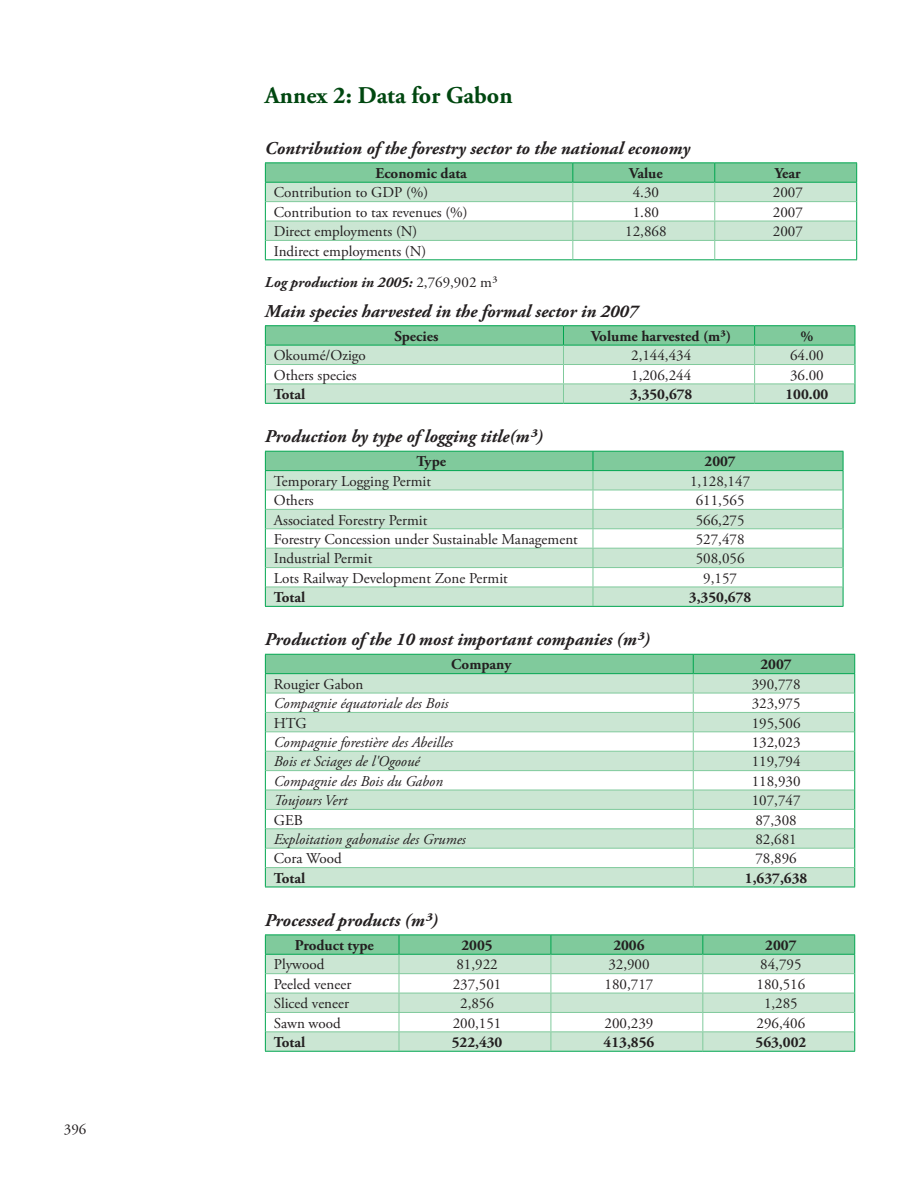
<style>
.page{position:relative;width:919px;height:1189px;background:#fff}
.page>*{position:absolute;margin:0;border:0;box-sizing:border-box;transform-origin:0 0}
.t1{font:700 24px "Adobe Garamond Pro";color:#004710}
.t2{font:italic 700 18px "Adobe Garamond Pro";color:#231f20}
.t3{font:15px/31.2px "Adobe Garamond Pro";color:#231f20}
.t4{font:700 15px "Adobe Garamond Pro";color:#231f20}
.t5{font:italic 15px "Adobe Garamond Pro";color:#231f20}
.s1{font-weight:700;font-style:italic}
</style>
<div class="page">
<hr style="left:265px;top:162px;width:307px;height:1px;background:#00a54f">
<hr style="left:572px;top:162px;width:142px;height:1px;background:#00a54f">
<hr style="left:714px;top:162px;width:142px;height:1px;background:#00a54f">
<hr style="left:265px;top:259px;width:307px;height:1px;background:#00a54f">
<hr style="left:572px;top:259px;width:142px;height:1px;background:#00a54f">
<hr style="left:714px;top:259px;width:142px;height:1px;background:#00a54f">
<svg style="left:265px;top:163px;width:591px;height:96px"></svg>
<hr style="left:265px;top:403px;width:298px;height:1px;background:#00a54f">
<hr style="left:563px;top:403px;width:191px;height:1px;background:#00a54f">
<hr style="left:754px;top:403px;width:100px;height:1px;background:#00a54f">
<svg style="left:265px;top:325px;width:590px;height:78px"></svg>
<hr style="left:265px;top:450px;width:327px;height:1px;background:#00a54f">
<hr style="left:592px;top:450px;width:251px;height:1px;background:#00a54f">
<hr style="left:265px;top:606px;width:327px;height:1px;background:#00a54f">
<hr style="left:592px;top:606px;width:251px;height:1px;background:#00a54f">
<svg style="left:265px;top:451px;width:578px;height:155px"></svg>
<hr style="left:265px;top:653px;width:428px;height:1px;background:#00a54f">
<hr style="left:693px;top:653px;width:161px;height:1px;background:#00a54f">
<hr style="left:265px;top:886px;width:428px;height:1px;background:#00a54f">
<hr style="left:693px;top:886px;width:161px;height:1px;background:#00a54f">
<svg style="left:265px;top:654px;width:590px;height:232px"></svg>
<hr style="left:265px;top:1050px;width:134px;height:1px;background:#00a54f">
<hr style="left:399px;top:1050px;width:151px;height:1px;background:#00a54f">
<hr style="left:550px;top:1050px;width:152px;height:1px;background:#00a54f">
<hr style="left:702px;top:1050px;width:152px;height:1px;background:#00a54f">
<svg style="left:265px;top:934px;width:590px;height:116px"></svg>
<p class="t3" style="left:64px;top:1114px;width:24px">396</p>
<p class="t1" style="left:265px;top:81px;width:249px">Annex 2: Data for Gabon</p>
<p class="t2" style="left:265px;top:138px;width:426px">Contribution of the forestry sector to the national economy</p>
<p class="t4" style="left:375px;top:164px;width:93px">Economic data</p>
<p class="t4" style="left:629px;top:164px;width:35px">Value</p>
<p class="t4" style="left:774px;top:164px;width:27px">Year</p>
<p class="t3" style="left:274px;top:177px;width:156px">Contribution to GDP (%)</p>
<p class="t3" style="left:632px;top:177px;width:28px">4.30</p>
<p class="t3" style="left:772px;top:177px;width:31px">2007</p>
<p class="t3" style="left:274px;top:197px;width:195px">Contribution to tax revenues (%)</p>
<p class="t3" style="left:632px;top:197px;width:28px">1.80</p>
<p class="t3" style="left:772px;top:197px;width:31px">2007</p>
<p class="t3" style="left:274px;top:216px;width:145px">Direct employments (N)</p>
<p class="t3" style="left:625px;top:216px;width:43px">12,868</p>
<p class="t3" style="left:772px;top:216px;width:31px">2007</p>
<p class="t3" style="left:265px;top:236px;width:234px;text-indent:9px">Indirect employments (N)<br><span class="s1">Log production in 2005:</span> 2,769,902 m³</p>
<p class="t2" style="left:265px;top:301px;width:374px">Main species harvested in the formal sector in 2007</p>
<p class="t4" style="left:394px;top:327px;width:45px">Species</p>
<p class="t4" style="left:590px;top:327px;width:142px">Volume harvested (m³)</p>
<p class="t4" style="left:800px;top:327px;width:14px">%</p>
<p class="t3" style="left:274px;top:340px;width:93px">Okoumé/Ozigo</p>
<p class="t3" style="left:631px;top:340px;width:61px">2,144,434</p>
<p class="t3" style="left:789px;top:340px;width:35px">64.00</p>
<p class="t3" style="left:274px;top:360px;width:84px">Others species</p>
<p class="t3" style="left:631px;top:360px;width:61px">1,206,244</p>
<p class="t3" style="left:789px;top:360px;width:35px">36.00</p>
<p class="t4" style="left:274px;top:385px;width:33px">Total</p>
<p class="t4" style="left:629px;top:385px;width:64px">3,350,678</p>
<p class="t4" style="left:785px;top:385px;width:44px">100.00</p>
<p class="t2" style="left:265px;top:426px;width:279px">Production by type of logging title(m³)</p>
<p class="t4" style="left:416px;top:452px;width:31px">Type</p>
<p class="t4" style="left:704px;top:452px;width:33px">2007</p>
<p class="t3" style="left:274px;top:466px;width:159px">Temporary Logging Permit</p>
<p class="t3" style="left:689px;top:466px;width:61px">1,128,147</p>
<p class="t3" style="left:274px;top:485px;width:41px">Others</p>
<p class="t3" style="left:695px;top:485px;width:50px">611,565</p>
<p class="t3" style="left:274px;top:504px;width:155px">Associated Forestry Permit</p>
<p class="t3" style="left:695px;top:504px;width:50px">566,275</p>
<p class="t3" style="left:274px;top:524px;width:305px">Forestry Concession under Sustainable Management</p>
<p class="t3" style="left:695px;top:524px;width:50px">527,478</p>
<p class="t3" style="left:274px;top:543px;width:100px">Industrial Permit</p>
<p class="t3" style="left:695px;top:543px;width:50px">508,056</p>
<p class="t3" style="left:274px;top:562px;width:235px">Lots Railway Development Zone Permit</p>
<p class="t3" style="left:703px;top:562px;width:35px">9,157</p>
<p class="t4" style="left:274px;top:588px;width:33px">Total</p>
<p class="t4" style="left:688px;top:588px;width:64px">3,350,678</p>
<p class="t2" style="left:265px;top:629px;width:386px">Production of the 10 most important companies (m³)</p>
<p class="t4" style="left:451px;top:655px;width:62px">Company</p>
<p class="t4" style="left:760px;top:655px;width:33px">2007</p>
<p class="t3" style="left:274px;top:668px;width:91px">Rougier Gabon</p>
<p class="t3" style="left:751px;top:668px;width:50px">390,778</p>
<p class="t5" style="left:274px;top:694px;width:176px">Compagnie équatoriale des Bois</p>
<p class="t3" style="left:751px;top:688px;width:50px">323,975</p>
<p class="t3" style="left:274px;top:707px;width:34px">HTG</p>
<p class="t3" style="left:751px;top:707px;width:50px">195,506</p>
<p class="t5" style="left:274px;top:733px;width:181px">Compagnie forestière des Abeilles</p>
<p class="t3" style="left:751px;top:727px;width:50px">132,023</p>
<p class="t5" style="left:274px;top:752px;width:147px">Bois et Sciages de l'Ogooué</p>
<p class="t3" style="left:751px;top:746px;width:50px">119,794</p>
<p class="t5" style="left:274px;top:771px;width:170px">Compagnie des Bois du Gabon</p>
<p class="t3" style="left:751px;top:765px;width:50px">118,930</p>
<p class="t5" style="left:274px;top:791px;width:75px">Toujours Vert</p>
<p class="t3" style="left:751px;top:785px;width:50px">107,747</p>
<p class="t3" style="left:274px;top:804px;width:31px">GEB</p>
<p class="t3" style="left:755px;top:804px;width:43px">87,308</p>
<p class="t5" style="left:274px;top:830px;width:193px">Exploitation gabonaise des Grumes</p>
<p class="t3" style="left:755px;top:823px;width:43px">82,681</p>
<p class="t3" style="left:274px;top:843px;width:69px">Cora Wood</p>
<p class="t3" style="left:755px;top:843px;width:43px">78,896</p>
<p class="t4" style="left:274px;top:869px;width:33px">Total</p>
<p class="t4" style="left:744px;top:869px;width:64px">1,637,638</p>
<p class="t2" style="left:265px;top:909px;width:174px">Processed products (m³)</p>
<p class="t4" style="left:294px;top:936px;width:81px">Product type</p>
<p class="t4" style="left:461px;top:936px;width:33px">2005</p>
<p class="t4" style="left:613px;top:936px;width:33px">2006</p>
<p class="t4" style="left:765px;top:936px;width:33px">2007</p>
<p class="t3" style="left:274px;top:949px;width:52px">Plywood</p>
<p class="t3" style="left:456px;top:949px;width:43px">81,922</p>
<p class="t3" style="left:608px;top:949px;width:43px">32,900</p>
<p class="t3" style="left:759px;top:949px;width:43px">84,795</p>
<p class="t3" style="left:274px;top:968px;width:79px">Peeled veneer</p>
<p class="t3" style="left:452px;top:968px;width:50px">237,501</p>
<p class="t3" style="left:604px;top:968px;width:50px">180,717</p>
<p class="t3" style="left:756px;top:968px;width:50px">180,516</p>
<p class="t3" style="left:274px;top:988px;width:77px">Sliced veneer</p>
<p class="t3" style="left:460px;top:988px;width:35px">2,856</p>
<p class="t3" style="left:763px;top:988px;width:35px">1,285</p>
<p class="t3" style="left:274px;top:1007px;width:68px">Sawn wood</p>
<p class="t3" style="left:452px;top:1007px;width:50px">200,151</p>
<p class="t3" style="left:604px;top:1007px;width:50px">200,239</p>
<p class="t3" style="left:756px;top:1007px;width:50px">296,406</p>
<p class="t4" style="left:274px;top:1033px;width:33px">Total</p>
<p class="t4" style="left:451px;top:1033px;width:52px">522,430</p>
<p class="t4" style="left:603px;top:1033px;width:52px">413,856</p>
<p class="t4" style="left:755px;top:1033px;width:52px">563,002</p>
</div>
